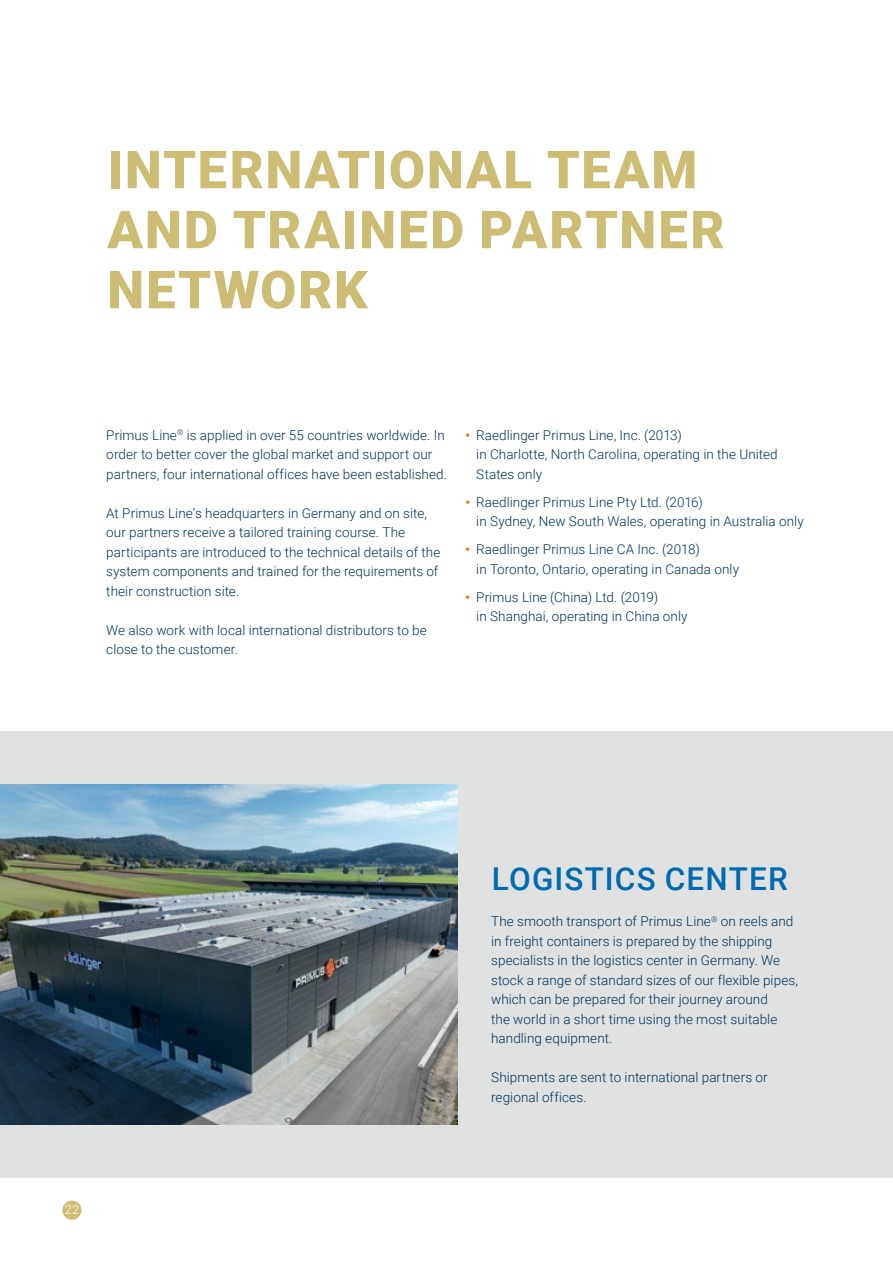
<style>
.page{position:relative;width:893px;height:1263px;background:#fff}
.page>*{position:absolute;margin:0;border:0;box-sizing:border-box;transform-origin:0 0}
.t1{font:900 52.5px/60px "Roboto";letter-spacing:.035em;color:#cdbd74}
.t2{font:500 31.5px "Roboto";letter-spacing:.035em;color:#006bb2}
.t3{font:300 13.5px/19.5px "Roboto";letter-spacing:.005em;color:#003259}
.t4{font:300 12.6px "Roboto";color:#fff}
.s1{font-family:"Arial";font-weight:400;color:#ee7602}
</style>
<div class="page">
<div style="left:0;top:731px;width:893px;height:447px;background:#e0e1e1"></div>
<img style="left:0;top:784px;width:457px;height:341px">
<div style="left:62px;top:1200px;width:19px;height:20px;background:#cdbd74;border-radius:50%"></div>
<h1 class="t1" style="left:107px;top:138px;width:619px">INTERNATIONAL TEAM<br>AND TRAINED PARTNER<br>NETWORK</h1>
<p class="t3" style="left:106px;top:425px;width:342px">Primus Line<sup>®</sup> is applied in over 55 countries worldwide. In order to better cover the global market and support our partners, four international offices have been established.</p>
<p class="t3" style="left:106px;top:503px;width:336px">At Primus Line’s headquarters in Germany and on site, our partners receive a tailored training course. The participants are introduced to the technical details of the system components and trained for the requirements of their construction site.</p>
<p class="t3" style="left:106px;top:620px;width:322px">We also work with local international distributors to be close to the customer.</p>
<p class="t3" style="left:476px;top:425px;width:303px;text-indent:-11px"><span class="s1">•</span> Raedlinger Primus Line, Inc. (2013)<br>in Charlotte, North Carolina, operating in the United<br>States only</p>
<p class="t3" style="left:476px;top:492px;width:329px;text-indent:-11px"><span class="s1">•</span> Raedlinger Primus Line Pty Ltd. (2016)<br>in Sydney, New South Wales, operating in Australia only</p>
<p class="t3" style="left:476px;top:539px;width:264px;text-indent:-11px"><span class="s1">•</span> Raedlinger Primus Line CA Inc. (2018)<br>in Toronto, Ontario, operating in Canada only</p>
<p class="t3" style="left:476px;top:587px;width:213px;text-indent:-11px"><span class="s1">•</span> Primus Line (China) Ltd. (2019)<br>in Shanghai, operating in China only</p>
<p class="t4" style="left:65px;top:1201px;width:16px">22</p>
<h2 class="t2" style="left:492px;top:856px;width:298px">LOGISTICS CENTER</h2>
<p class="t3" style="left:491px;top:911px;width:308px">The smooth transport of Primus Line<sup>®</sup> on reels and in freight containers is prepared by the shipping specialists in the logistics center in Germany. We stock a range of standard sizes of our flexible pipes, which can be prepared for their journey around<br>the world in a short time using the most suitable handling equipment.</p>
<p class="t3" style="left:491px;top:1067px;width:278px">Shipments are sent to international partners or regional offices.</p>
</div>
